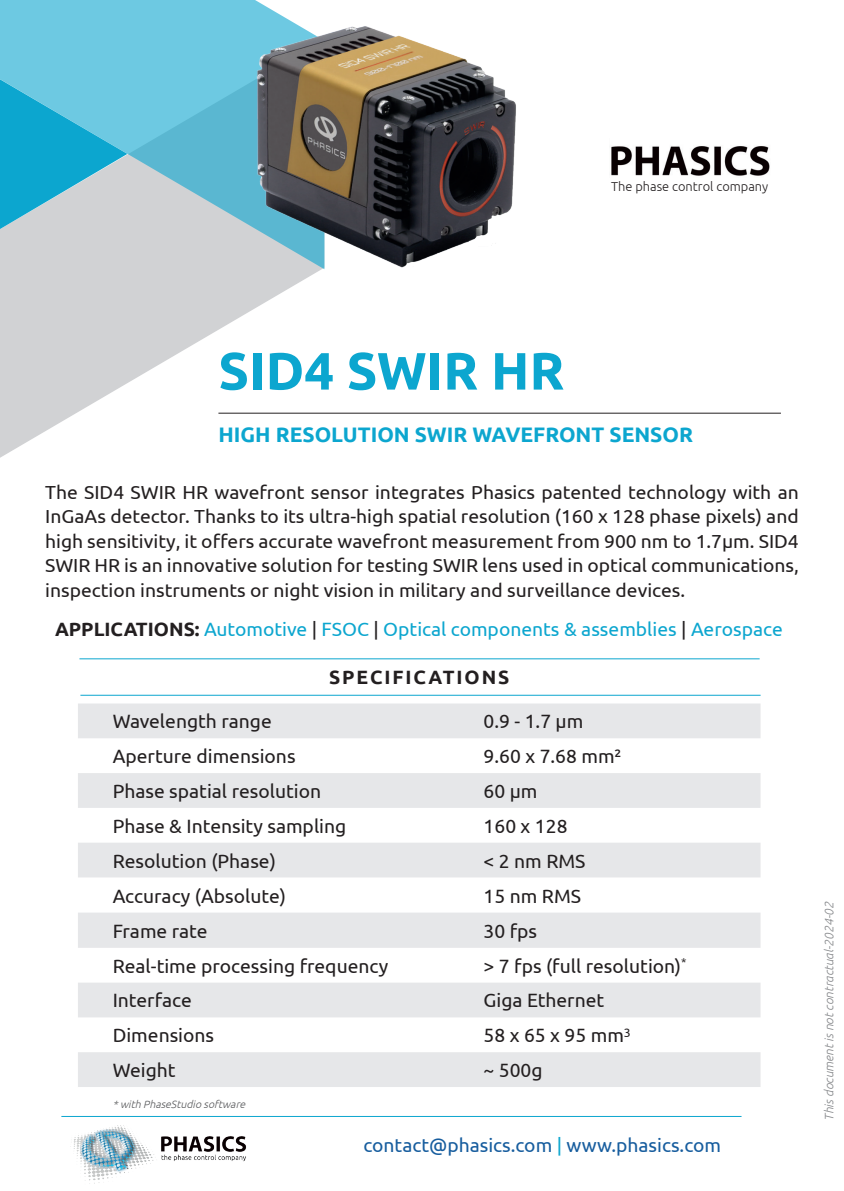
<style>
.page{position:relative;width:844px;height:1191px;background:#fff}
.page>*{position:absolute;margin:0;border:0;box-sizing:border-box;transform-origin:0 0}
.t1{font:700 52.5px "Ubuntu";color:#0ca6cf}
.t2{font:700 21px "Ubuntu";color:#0ca6cf}
.t3{font:19.25px "Ubuntu";color:#231f20}
.t4{font:19.25px "Ubuntu";color:#0ca6cf}
.t5{font:19.25px "Ubuntu";color:#175d9e}
.t6{font:700 19.25px "Ubuntu";letter-spacing:.1em;color:#231f20}
.t7{font:18.9px/24.5px "Ubuntu";color:#231f20;text-align:justify}
.t8{font:300 12.78px "Ubuntu";color:#231f20}
.t9{font:italic 300 12.25px "Ubuntu";color:#86888b}
.t10{font:italic 300 10.5px "Ubuntu";color:#57585a}
.s1{font-weight:700;color:#231f20}
.s2{color:#231f20}
.s3{color:#0ca6cf}
.s4{font-style:inherit}
</style>
<div class="page">
<hr style="left:218px;top:413px;width:562px;height:1px;background:#231f20">
<svg style="left:0;top:269px;width:324px;height:189px"></svg>
<svg style="left:0;top:0;width:293px;height:269px;background:#8bccde"></svg>
<svg style="left:0;top:79px;width:127px;height:150px;background:#55b9d5"></svg>
<img style="left:643px;top:146px;width:127px;height:30px">
<svg style="left:78px;top:703px;width:682px;height:384px;fill:#e6e7e9"></svg>
<hr style="left:79px;top:658px;width:680px;height:1px;background:#0ca6cf">
<hr style="left:80px;top:695px;width:680px;height:1px;background:#0ca6cf">
<img style="left:128px;top:22px;width:515px;height:248px">
<hr style="left:61px;top:1116px;width:680px;height:1px;background:#0ca6cf">
<img style="left:61px;top:1116px;width:185px;height:68px">
<p class="t8" style="left:611px;top:179px;width:158px">The phase control company</p>
<h1 class="t1" style="left:218px;top:339px;width:347px">SID4 SWIR HR</h1>
<p class="t2" style="left:218px;top:421px;width:476px">HIGH RESOLUTION SWIR WAVEFRONT SENSOR</p>
<p class="t7" style="left:45px;top:479px;width:755px">The SID4 SWIR HR wavefront sensor integrates Phasics patented technology with an InGaAs detector. Thanks to its ultra-high spatial resolution (160 x 128 phase pixels) and high sensitivity, it offers accurate wavefront measurement from 900 nm to 1.7µm. SID4<br>SWIR HR is an innovative solution for testing SWIR lens used in optical communications, inspection instruments or night vision in military and surveillance devices.</p>
<p class="t4" style="left:55px;top:617px;width:729px"><span class="s1">APPLICATIONS:</span> Automotive <span class="s2">|</span> FSOC <span class="s2">|</span> Optical components &amp; assemblies <span class="s2">|</span> Aerospace</p>
<p class="t6" style="left:329px;top:666px;width:182px">SPECIFICATIONS</p>
<p class="t3" style="left:113px;top:710px;width:161px">Wavelength range</p>
<p class="t3" style="left:483px;top:710px;width:101px">0.9 - 1.7 µm</p>
<p class="t3" style="left:113px;top:744px;width:184px">Aperture dimensions</p>
<p class="t3" style="left:483px;top:744px;width:139px">9.60 x 7.68 mm²</p>
<p class="t3" style="left:113px;top:779px;width:210px">Phase spatial resolution</p>
<p class="t3" style="left:483px;top:779px;width:55px">60 µm</p>
<p class="t3" style="left:113px;top:814px;width:235px">Phase &amp; Intensity sampling</p>
<p class="t3" style="left:483px;top:814px;width:85px">160 x 128</p>
<p class="t3" style="left:113px;top:849px;width:165px">Resolution (Phase)</p>
<p class="t3" style="left:483px;top:849px;width:103px">&lt; 2 nm RMS</p>
<p class="t3" style="left:113px;top:884px;width:175px">Accuracy (Absolute)</p>
<p class="t3" style="left:483px;top:884px;width:99px">15 nm RMS</p>
<p class="t3" style="left:113px;top:919px;width:96px">Frame rate</p>
<p class="t3" style="left:483px;top:919px;width:55px">30 fps</p>
<p class="t3" style="left:113px;top:954px;width:277px">Real-time processing frequency</p>
<p class="t3" style="left:483px;top:954px;width:204px">&gt; 7 fps (full resolution)<sup>*</sup></p>
<p class="t3" style="left:113px;top:989px;width:81px">Interface</p>
<p class="t3" style="left:483px;top:989px;width:122px">Giga Ethernet</p>
<p class="t3" style="left:113px;top:1023px;width:103px">Dimensions</p>
<p class="t3" style="left:483px;top:1023px;width:149px">58 x 65 x 95 mm<sup>3</sup></p>
<p class="t3" style="left:113px;top:1058px;width:64px">Weight</p>
<p class="t3" style="left:483px;top:1058px;width:61px">~ 500g</p>
<p class="t10" style="left:113px;top:1098px;width:137px">*with PhaseStudio software</p>
<p class="t5" style="left:363px;top:1133px;width:359px">contact@phasics.com <span class="s3">|</span> www.phasics.com</p>
<p class="t9" style="left:821px;top:1120px;width:224px;rotate:-90deg">This document is not contractual-202<span class="s4">4</span>-0<span class="s4">2</span></p>
</div>
